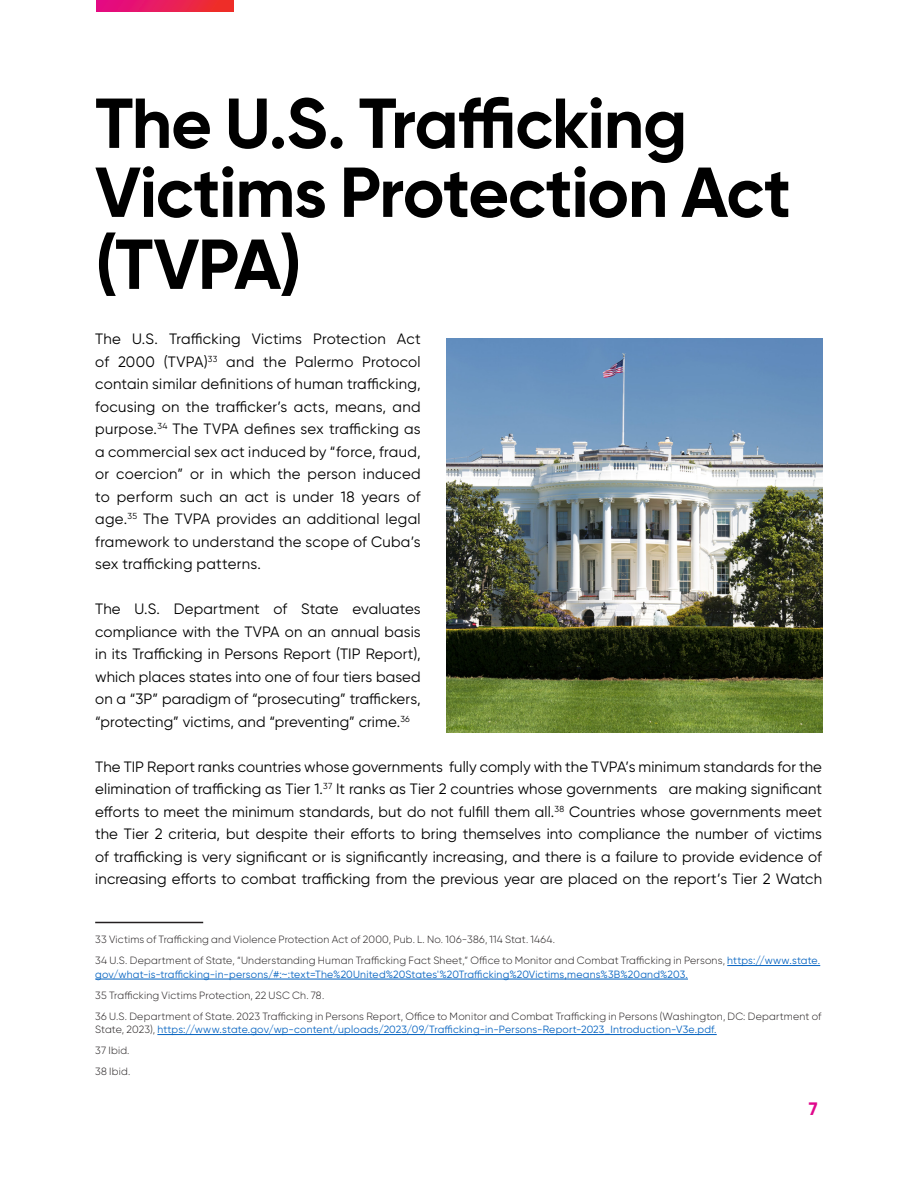
<style>
.page{position:relative;width:918px;height:1188px;background:#fff}
.page>*{position:absolute;margin:0;border:0;box-sizing:border-box;transform-origin:0 0}
.t1{font:700 70.5px "Gilroy";letter-spacing:-.02em;color:#000}
.t2{font:700 18px "Gilroy";color:#e0088c}
.t3{font:15px/22.5px "Gilroy";letter-spacing:.01em;color:#000;text-align:justify}
.Footnotes_new{font:300 10.5px/13.5px "Gilroy";letter-spacing:.02em;color:#231f20}
.Footnotes_new-2{font:10.5px/13.5px "Gilroy";letter-spacing:.02em;color:#0563c1}
.s1{font-weight:300;color:#231f20}
.s2{font-weight:400;color:#0563c1}
</style>
<div class="page">
<hr style="left:95px;top:922px;width:108px;height:1px;background:#231f20">
<hr style="left:727px;top:965px;width:93px;height:1px;background:#0563c1">
<hr style="left:95px;top:979px;width:593px;height:1px;background:#0563c1">
<hr style="left:157px;top:1034px;width:560px;height:1px;background:#0563c1">
<svg style="left:96px;top:0;width:137px;height:12px;background:#e81d58"></svg>
<img style="left:446px;top:339px;width:376px;height:393px">
<p class="t1" style="left:95px;top:79px;width:594px">The U.S. Trafficking</p>
<p class="t1" style="left:95px;top:148px;width:697px">Victims Protection Act</p>
<p class="t1" style="left:95px;top:220px;width:208px">(TVPA)</p>
<p class="t3" style="left:95px;top:328px;width:327px">The U.S. Trafficking Victims Protection Act of 2000 (TVPA)<sup>33</sup> and the Palermo Protocol contain similar definitions of human trafficking, focusing on the trafficker’s acts, means, and purpose.<sup>34</sup> The TVPA defines sex trafficking as a commercial sex act induced by “force, fraud, or coercion” or in which the person induced to perform such an act is under 18 years of age.<sup>35</sup> The TVPA provides an additional legal framework to understand the scope of Cuba’s sex trafficking patterns.</p>
<p class="t3" style="left:95px;top:598px;width:327px">The U.S. Department of State evaluates compliance with the TVPA on an annual basis in its Trafficking in Persons Report (TIP Report), which places states into one of four tiers based on a “3P” paradigm of “prosecuting” traffickers, “protecting” victims, and “preventing” crime.<sup>36</sup></p>
<p class="t3" style="left:95px;top:755px;width:728px">The TIP Report ranks countries whose governments fully comply with the TVPA’s minimum standards for the elimination of trafficking as Tier 1.<sup>37</sup> It ranks as Tier 2 countries whose governments are making significant efforts to meet the minimum standards, but do not fulfill them all.<sup>38</sup> Countries whose governments meet the Tier 2 criteria, but despite their efforts to bring themselves into compliance the number of victims of trafficking is very significant or is significantly increasing, and there is a failure to provide evidence of increasing efforts to combat trafficking from the previous year are placed on the report’s Tier 2 Watch</p>
<p class="Footnotes_new" style="left:95px;top:933px;width:461px">33 Victims of Trafficking and Violence Protection Act of 2000, Pub. L. No. 106-386, 114 Stat. 1464.</p>
<p class="Footnotes_new-2" style="left:95px;top:954px;width:727px"><span class="s1">34 U.S. Department of State, “Understanding Human Trafficking Fact Sheet,” Office to Monitor and Combat Trafficking in Persons,</span> https://www.state. gov/what-is-trafficking-in-persons/#:~:text=The%20United%20States'%20Trafficking%20Victims,means%3B%20and%203.</p>
<p class="Footnotes_new" style="left:95px;top:988px;width:231px">35 Trafficking Victims Protection, 22 USC Ch. 78.</p>
<p class="Footnotes_new" style="left:95px;top:1009px;width:728px">36 U.S. Department of State. 2023 Trafficking in Persons Report, Office to Monitor and Combat Trafficking in Persons (Washington, DC: Department of<br>State, 2023), <span class="s2">https://www.state.gov/wp-content/uploads/2023/09/Trafficking-in-Persons-Report-2023_Introduction-V3e.pdf.</span></p>
<p class="Footnotes_new" style="left:95px;top:1044px;width:36px">37 Ibid.</p>
<p class="Footnotes_new" style="left:95px;top:1065px;width:37px">38 Ibid.</p>
<p class="t2" style="left:809px;top:1098px;width:10px">7</p>
</div>
